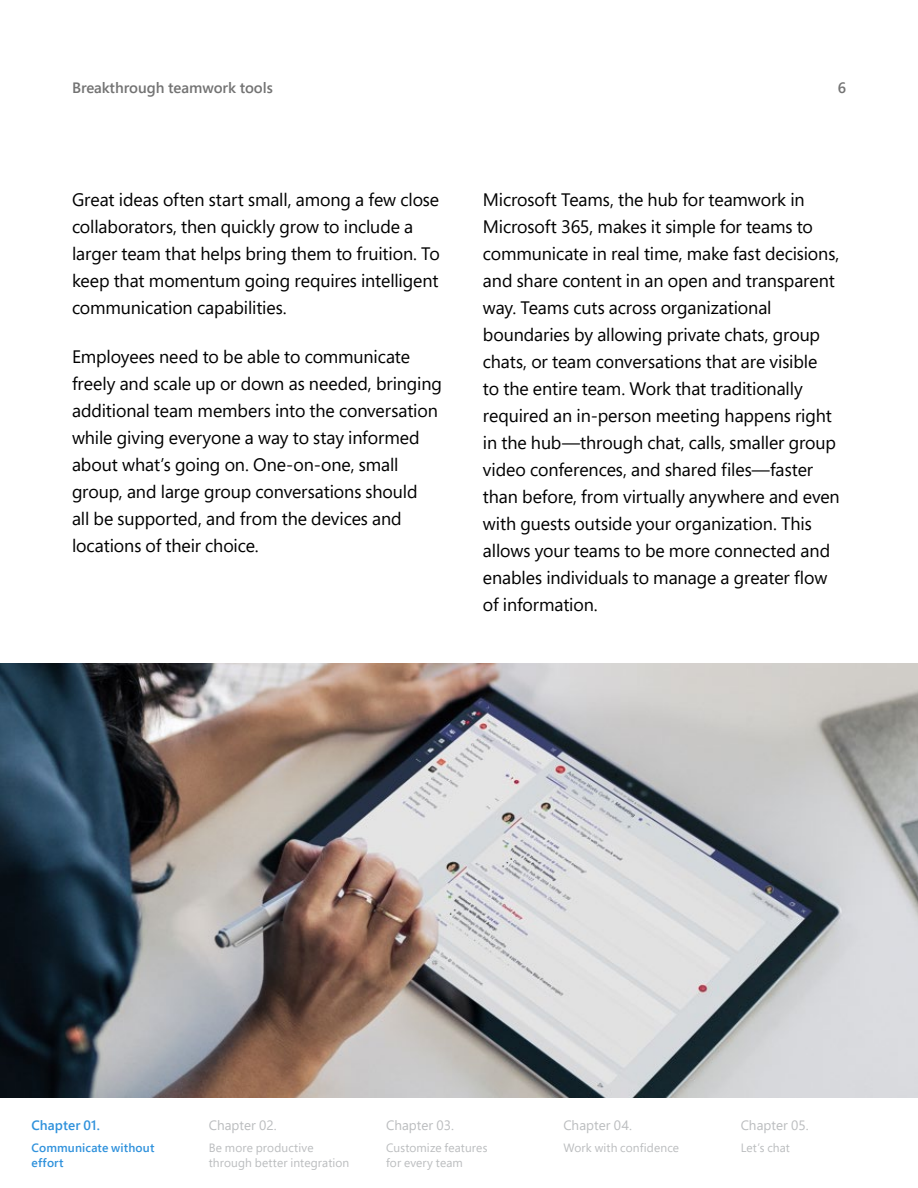
<style>
.page{position:relative;width:918px;height:1188px;background:#fff}
.page>*{position:absolute;margin:0;border:0;box-sizing:border-box;transform-origin:0 0}
.t1{font:18px/27px "Segoe Pro";letter-spacing:-.005em;color:#000}
.t2{font:600 15px "Segoe Pro";color:#737373}
.t3{font:13.5px "Segoe Pro";letter-spacing:.005em;color:#bbbdbf}
.t4{font:600 13.5px "Segoe Pro";letter-spacing:.01em;color:#3092dc}
.t5{font:12px/15px "Segoe Pro";letter-spacing:.01em;color:#bbbdbf}
.t6{font:600 12px/15px "Segoe Pro";letter-spacing:.01em;color:#3092dc}
</style>
<div class="page">
<img style="left:1px;top:663px;width:917px;height:435px">
<p class="t2" style="left:72px;top:77px;width:202px">Breakthrough teamwork tools</p>
<p class="t2" style="left:838px;top:77px;width:10px">6</p>
<p class="t1" style="left:72px;top:185px;width:369px">Great ideas often start small, among a few close collaborators, then quickly grow to include a larger team that helps bring them to fruition. To keep that momentum going requires intelligent communication capabilities.</p>
<p class="t1" style="left:72px;top:343px;width:372px">Employees need to be able to communicate freely and scale up or down as needed, bringing additional team members into the conversation while giving everyone a way to stay informed about what’s going on. One-on-one, small group, and large group conversations should<br>all be supported, and from the devices and locations of their choice.</p>
<p class="t1" style="left:483px;top:185px;width:358px">Microsoft Teams, the hub for teamwork in Microsoft 365, makes it simple for teams to communicate in real time, make fast decisions, and share content in an open and transparent way. Teams cuts across organizational boundaries by allowing private chats, group chats, or team conversations that are visible<br>to the entire team. Work that traditionally required an in-person meeting happens right in the hub—through chat, calls, smaller group video conferences, and shared files—faster than before, from virtually anywhere and even with guests outside your organization. This allows your teams to be more connected and enables individuals to manage a greater flow of information.</p>
<p class="t4" style="left:32px;top:1116px;width:70px">Chapter 01.</p>
<p class="t6" style="left:32px;top:1140px;width:124px">Communicate without effort</p>
<p class="t3" style="left:209px;top:1116px;width:69px">Chapter 02.</p>
<p class="t5" style="left:209px;top:1140px;width:142px">Be more productive through better integration</p>
<p class="t3" style="left:386px;top:1116px;width:69px">Chapter 03.</p>
<p class="t5" style="left:386px;top:1140px;width:103px">Customize features for every team</p>
<p class="t3" style="left:563px;top:1116px;width:70px">Chapter 04.</p>
<p class="t5" style="left:563px;top:1140px;width:117px">Work with confidence</p>
<p class="t3" style="left:741px;top:1116px;width:69px">Chapter 05.</p>
<p class="t5" style="left:741px;top:1140px;width:51px">Let’s chat</p>
</div>
